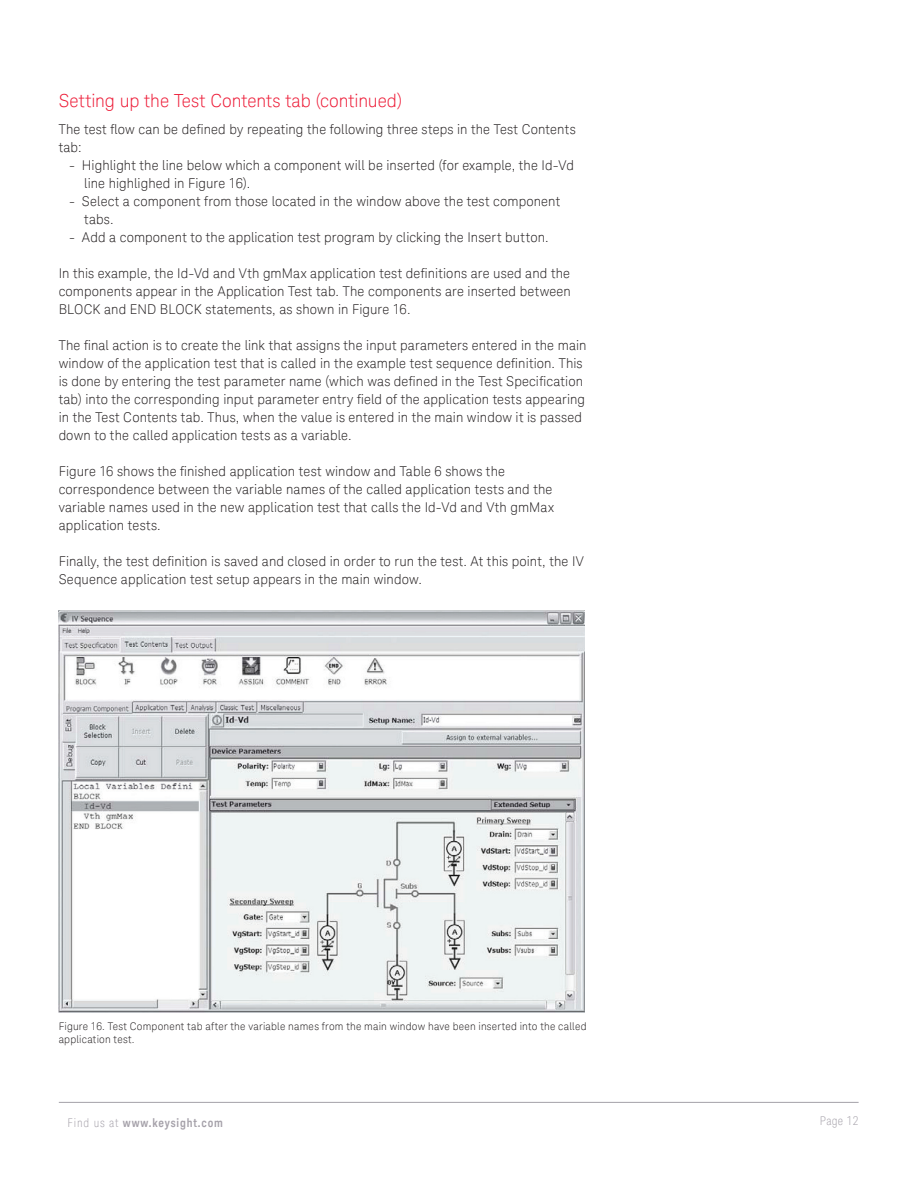
<style>
.page{position:relative;width:918px;height:1188px;background:#fff}
.page>*{position:absolute;margin:0;border:0;box-sizing:border-box;transform-origin:0 0}
.t1{font:300 18px "Keysight Sans";letter-spacing:-.005em;color:#ed1a36}
.t2{font:300 13.5px/18px "Keysight Sans";letter-spacing:.01em;color:#231f20}
.t3{font:700 12px "Keysight Sans Condensed";letter-spacing:.07em;color:#a6a2aa}
.t4{font:300 condensed 12px "Keysight Sans";letter-spacing:.03em;color:#a6a2aa}
.t5{font:300 10.5px/13.5px "Keysight Sans";letter-spacing:.02em;color:#231f20}
.s1{font-family:"Keysight Sans";font-weight:300;font-stretch:condensed}
</style>
<div class="page">
<hr style="left:59px;top:1102px;width:800px;height:1px;background:#a3a1a8">
<img style="left:59px;top:610px;width:525px;height:403px">
<h1 class="t1" style="left:59px;top:90px;width:345px">Setting up the Test Contents tab (continued)</h1>
<p class="t2" style="left:59px;top:120px;width:519px">The test flow can be defined by repeating the following three steps in the Test Contents tab:</p>
<p class="t2" style="left:84px;top:156px;width:491px;text-indent:-15px">- Highlight the line below which a component will be inserted (for example, the Id-Vd line highlighed in Figure 16).</p>
<p class="t2" style="left:84px;top:192px;width:478px;text-indent:-15px">- Select a component from those located in the window above the test component tabs.</p>
<p class="t2" style="left:69px;top:228px;width:481px">- Add a component to the application test program by clicking the Insert button.</p>
<p class="t2" style="left:59px;top:264px;width:514px;text-align:justify">In this example, the Id-Vd and Vth gmMax application test definitions are used and the components appear in the Application Test tab. The components are inserted between BLOCK and END BLOCK statements, as shown in Figure 16.</p>
<p class="t2" style="left:59px;top:336px;width:529px">The final action is to create the link that assigns the input parameters entered in the main window of the application test that is called in the example test sequence definition. This is done by entering the test parameter name (which was defined in the Test Specification tab) into the corresponding input parameter entry field of the application tests appearing in the Test Contents tab. Thus, when the value is entered in the main window it is passed down to the called application tests as a variable.</p>
<p class="t2" style="left:59px;top:462px;width:497px">Figure 16 shows the finished application test window and Table 6 shows the correspondence between the variable names of the called application tests and the variable names used in the new application test that calls the Id-Vd and Vth gmMax application tests.</p>
<p class="t2" style="left:59px;top:552px;width:527px">Finally, the test definition is saved and closed in order to run the test. At this point, the IV<br>Sequence application test setup appears in the main window.</p>
<p class="t5" style="left:59px;top:1019px;width:529px">Figure 16. Test Component tab after the variable names from the main window have been inserted into the called application test.</p>
<p class="t3" style="left:68px;top:1115px;width:157px"><span class="s1">Find us at</span> www.keysight.com</p>
<p class="t4" style="left:820px;top:1113px;width:40px">Page 12</p>
</div>
